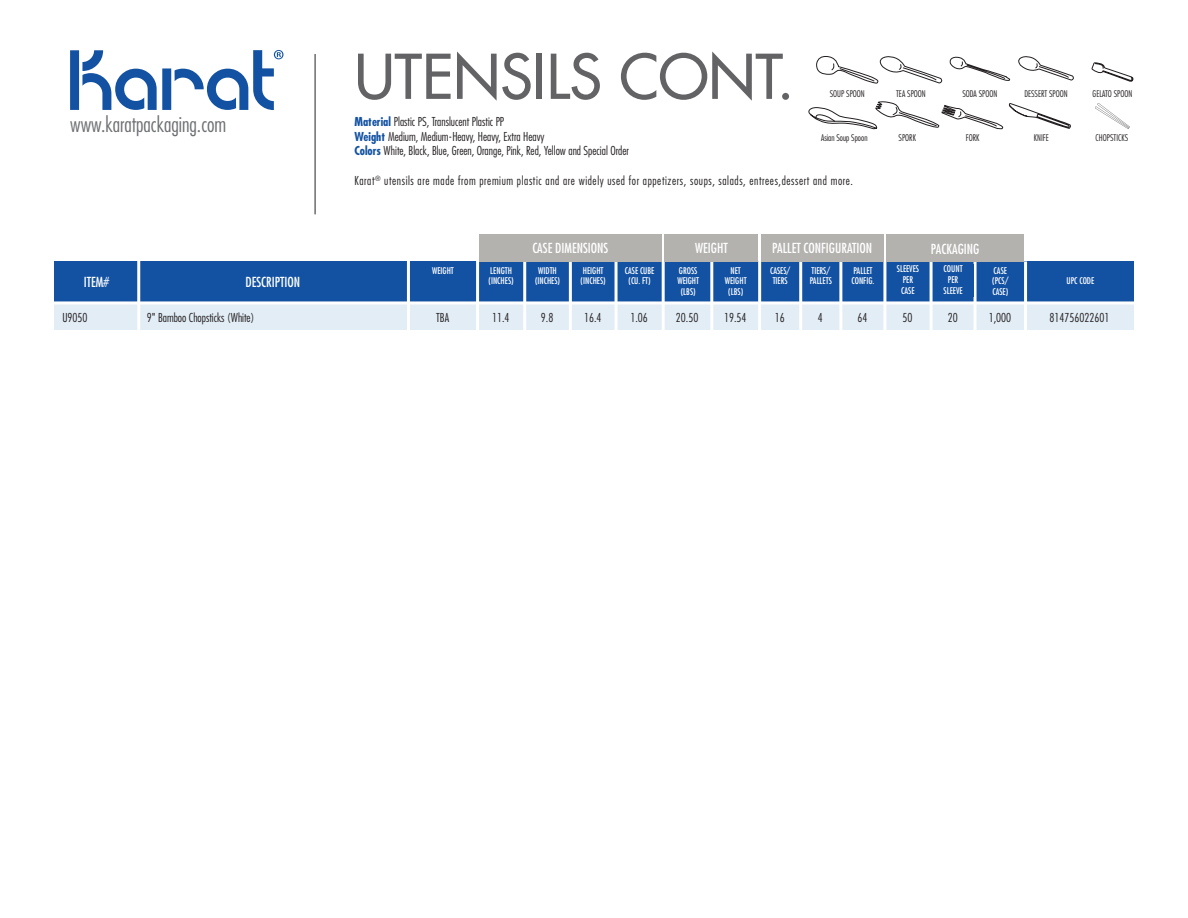
<style>
.page{position:relative;width:1188px;height:918px;background:#fff}
.page>*{position:absolute;margin:0;border:0;box-sizing:border-box;transform-origin:0 0}
.t1{font:500 60px "Futura Std";color:#636366}
.t2{font:300 condensed 21px "Futura Std";color:#6d6f72}
.t3{font:condensed 13.5px "Futura Std";color:#fff}
.t4{font:300 condensed 12px "Futura Std";color:#231f20}
.t5{font:300 condensed 12px "Futura Std";letter-spacing:.05em;color:#231f20}
.t6{font:condensed 9px/10.8px "Futura Std";color:#fff}
.t7{font:300 condensed 9px "Futura Std";color:#231f20}
.s1{font-weight:700;color:#1352a2}
</style>
<div class="page">
<svg style="left:70px;top:50px;width:214px;height:60px"></svg>
<hr style="left:314px;top:54px;width:2px;height:160px;background:#6c6d70">
<div style="left:54px;top:261px;width:1080px;height:612px;background:#e2edf6"></div>
<div style="left:54px;top:261px;width:1080px;height:41px;background:#1352a2"></div>
<hr style="left:137px;top:259px;width:3px;height:612px;background:#fff">
<hr style="left:407px;top:261px;width:3px;height:612px;background:#fff">
<hr style="left:476px;top:261px;width:3px;height:612px;background:#fff">
<hr style="left:523px;top:261px;width:3px;height:612px;background:#fff">
<hr style="left:569px;top:261px;width:3px;height:612px;background:#fff">
<hr style="left:615px;top:261px;width:3px;height:612px;background:#fff">
<hr style="left:662px;top:261px;width:3px;height:612px;background:#fff">
<hr style="left:710px;top:261px;width:3px;height:612px;background:#fff">
<hr style="left:758px;top:261px;width:3px;height:612px;background:#fff">
<hr style="left:799px;top:261px;width:3px;height:612px;background:#fff">
<hr style="left:839px;top:261px;width:3px;height:612px;background:#fff">
<hr style="left:883px;top:261px;width:3px;height:612px;background:#fff">
<hr style="left:930px;top:261px;width:3px;height:612px;background:#fff">
<hr style="left:974px;top:261px;width:3px;height:612px;background:#fff">
<hr style="left:1024px;top:261px;width:3px;height:613px;background:#fff">
<hr style="left:47px;top:301px;width:1095px;height:3px;background:#fff">
<div style="left:479px;top:234px;width:183px;height:27px;background:#b4b2af"></div>
<div style="left:761px;top:234px;width:122px;height:27px;background:#b4b2af"></div>
<div style="left:886px;top:234px;width:138px;height:27px;background:#b4b2af"></div>
<div style="left:665px;top:234px;width:93px;height:27px;background:#b4b2af"></div>
<div style="left:29px;top:330px;width:1110px;height:567px;background:#fff"></div>
<svg style="left:1092px;top:62px;width:42px;height:20px"></svg>
<svg style="left:1095px;top:103px;width:35px;height:26px"></svg>
<svg style="left:808px;top:56px;width:266px;height:74px"></svg>
<h2 class="t2" style="left:70px;top:112px;width:158px">www.karatpackaging.com</h2>
<p class="t1" style="left:354px;top:39px;width:441px">UTENSILS CONT.</p>
<p class="t4" style="left:354px;top:115px;width:151px"><span class="s1">Material</span> Plastic PS, Translucent Plastic PP</p>
<p class="t4" style="left:354px;top:129px;width:192px"><span class="s1">Weight</span> Medium, Medium-Heavy, Heavy, Extra Heavy</p>
<p class="t4" style="left:354px;top:144px;width:276px"><span class="s1">Colors</span> White, Black, Blue, Green, Orange, Pink, Red, Yellow and Special Order</p>
<p class="t5" style="left:354px;top:173px;width:500px">Karat<sup>®</sup> utensils are made from premium plastic and are widely used for appetizers, soups, salads, entrees,dessert and more.</p>
<p class="t7" style="left:830px;top:88px;width:37px">SOUP SPOON</p>
<p class="t7" style="left:896px;top:88px;width:31px">TEA SPOON</p>
<p class="t7" style="left:962px;top:88px;width:37px">SODA SPOON</p>
<p class="t7" style="left:1024px;top:88px;width:45px">DESSERT SPOON</p>
<p class="t7" style="left:1093px;top:88px;width:41px">GELATO SPOON</p>
<p class="t7" style="left:1096px;top:132px;width:34px">CHOPSTICKS</p>
<p class="t7" style="left:899px;top:132px;width:19px">SPORK</p>
<p class="t7" style="left:966px;top:132px;width:15px">FORK</p>
<p class="t7" style="left:1034px;top:132px;width:17px">KNIFE</p>
<p class="t7" style="left:821px;top:132px;width:48px">Asian Soup Spoon</p>
<p class="t3" style="left:532px;top:240px;width:78px">CASE DIMENSIONS</p>
<p class="t3" style="left:772px;top:240px;width:101px">PALLET CONFIGURATION</p>
<p class="t3" style="left:931px;top:240px;width:50px">PACKAGING</p>
<p class="t3" style="left:695px;top:240px;width:34px">WEIGHT</p>
<p class="t6" style="left:897px;top:263px;width:24px">SLEEVES</p>
<p class="t6" style="left:903px;top:274px;width:12px">PER</p>
<p class="t6" style="left:901px;top:285px;width:15px">CASE</p>
<p class="t6" style="left:944px;top:263px;width:20px">COUNT</p>
<p class="t6" style="left:948px;top:274px;width:12px">PER</p>
<p class="t6" style="left:944px;top:285px;width:21px">SLEEVE</p>
<p class="t6" style="left:432px;top:265px;width:23px">WEIGHT</p>
<p class="t6" style="left:489px;top:265px;width:27px">LENGTH (INCHES)</p>
<p class="t6" style="left:535px;top:265px;width:27px;text-align:center">WIDTH (INCHES)</p>
<p class="t6" style="left:581px;top:265px;width:27px">HEIGHT (INCHES)</p>
<p class="t6" style="left:625px;top:265px;width:31px;text-align:center">CASE CUBE (CU. FT)</p>
<p class="t6" style="left:677px;top:265px;width:23px;text-align:center">GROSS<br>WEIGHT (LBS)</p>
<p class="t6" style="left:725px;top:265px;width:23px;text-align:center">NET<br>WEIGHT (LBS)</p>
<p class="t6" style="left:770px;top:265px;width:22px">CASES/<br>TIERS</p>
<p class="t6" style="left:810px;top:265px;width:24px">TIERS/<br>PALLETS</p>
<p class="t6" style="left:851px;top:265px;width:24px">PALLET<br>CONFIG.</p>
<p class="t6" style="left:897px;top:265px;width:24px;text-align:center">COUNT/<br>BAG</p>
<p class="t6" style="left:944px;top:265px;width:20px">BAGS/<br>CASE</p>
<p class="t6" style="left:992px;top:265px;width:18px">CASE (PCS/<br>CASE)</p>
<p class="t3" style="left:84px;top:274px;width:27px">ITEM#</p>
<p class="t3" style="left:245px;top:274px;width:56px">DESCRIPTION</p>
<p class="t6" style="left:1067px;top:276px;width:29px">UPC CODE</p>
<p class="t4" style="left:63px;top:311px;width:27px">U9050</p>
<p class="t4" style="left:147px;top:311px;width:109px">9" Bamboo Chopsticks (White)</p>
<p class="t4" style="left:436px;top:311px;width:14px">TBA</p>
<p class="t4" style="left:492px;top:311px;width:19px">11.4</p>
<p class="t4" style="left:541px;top:311px;width:14px">9.8</p>
<p class="t4" style="left:584px;top:311px;width:19px">16.4</p>
<p class="t4" style="left:631px;top:311px;width:19px">1.06</p>
<p class="t4" style="left:676px;top:311px;width:24px">20.50</p>
<p class="t4" style="left:724px;top:311px;width:24px">19.54</p>
<p class="t4" style="left:775px;top:311px;width:11px">16</p>
<p class="t4" style="left:818px;top:311px;width:6px">4</p>
<p class="t4" style="left:858px;top:311px;width:11px">64</p>
<p class="t4" style="left:903px;top:311px;width:11px">50</p>
<p class="t4" style="left:948px;top:311px;width:11px">20</p>
<p class="t4" style="left:989px;top:311px;width:24px">1,000</p>
<p class="t4" style="left:1049px;top:311px;width:61px">814756022601</p>
</div>
